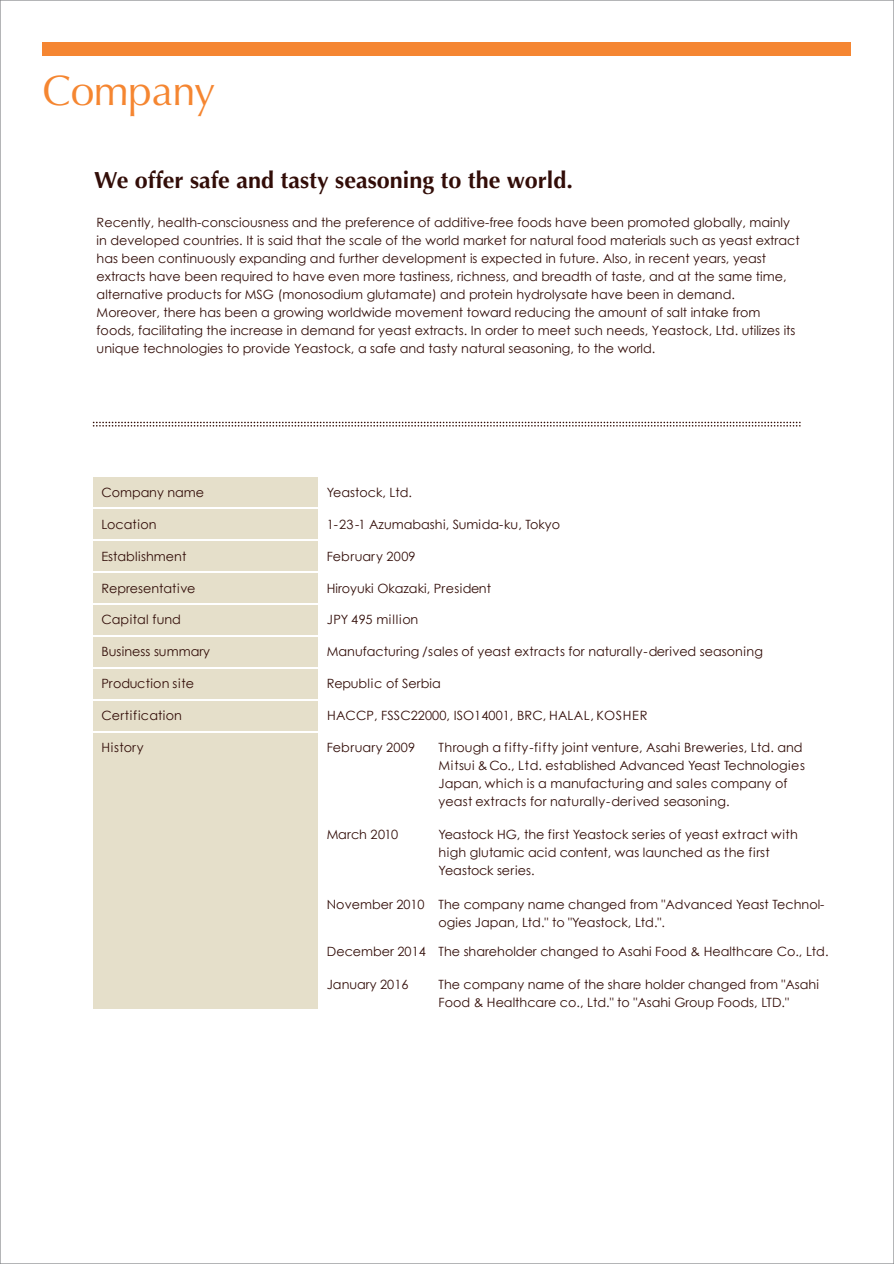
<style>
.page{position:relative;width:894px;height:1264px;background:#fff}
.page>*{position:absolute;margin:0;border:0;box-sizing:border-box;transform-origin:0 0}
.t1{font:42.45px "Optima";letter-spacing:-.02em;color:#f58631}
.t2{font:700 23.4px "Optima";color:#320d08}
.t3{font:12.75px/18px "Century Gothic";color:#320d08}
.t4{font:12.75px "Century Gothic";letter-spacing:.005em;color:#320c07}
.t5{font:12.75px "Century Gothic";letter-spacing:.02em;color:#320d08}
.t6{font:12.75px "Century Gothic";letter-spacing:.04em;color:#320d08}
.t7{font:12.75px "Century Gothic";letter-spacing:.025em;color:#320c07}
.t8{font:12.75px "Century Gothic";letter-spacing:.05em;color:#320d08}
</style>
<div class="page">
<div style="left:43px;top:43px;width:807px;height:13px;background:#f58632"></div>
<svg style="left:93px;top:421px;width:707px;height:5px"></svg>
<div style="left:93px;top:477px;width:224px;height:29px;background:#e5dfca"></div>
<div style="left:93px;top:509px;width:224px;height:29px;background:#e5dfca"></div>
<div style="left:93px;top:541px;width:224px;height:29px;background:#e5dfca"></div>
<div style="left:93px;top:573px;width:224px;height:29px;background:#e5dfca"></div>
<div style="left:93px;top:605px;width:224px;height:29px;background:#e5dfca"></div>
<div style="left:93px;top:637px;width:224px;height:29px;background:#e5dfca"></div>
<div style="left:93px;top:669px;width:224px;height:29px;background:#e5dfca"></div>
<div style="left:93px;top:701px;width:224px;height:29px;background:#e5dfca"></div>
<div style="left:93px;top:732px;width:224px;height:276px;background:#e5dfca"></div>
<h1 class="t1" style="left:42px;top:66px;width:175px">Company</h1>
<h2 class="t2" style="left:94px;top:167px;width:480px">We offer safe and tasty seasoning to the world.</h2>
<p class="t3" style="left:97px;top:213px;width:704px">Recently, health-consciousness and the preference of additive-free foods have been promoted globally, mainly in developed countries. It is said that the scale of the world market for natural food materials such as yeast extract has been continuously expanding and further development is expected in future. Also, in recent years, yeast extracts have been required to have even more tastiness, richness, and breadth of taste, and at the same time, alternative products for MSG (monosodium glutamate) and protein hydrolysate have been in demand.<br>Moreover, there has been a growing worldwide movement toward reducing the amount of salt intake from foods, facilitating the increase in demand for yeast extracts. In order to meet such needs, Yeastock, Ltd. utilizes its unique technologies to provide Yeastock, a safe and tasty natural seasoning, to the world.</p>
<p class="t3" style="left:101px;top:483px;width:104px">Company name</p>
<p class="t3" style="left:327px;top:483px;width:87px">Yeastock, Ltd.</p>
<p class="t3" style="left:101px;top:515px;width:57px">Location</p>
<p class="t3" style="left:327px;top:515px;width:235px">1-23-1 Azumabashi, Sumida-ku, Tokyo</p>
<p class="t3" style="left:101px;top:546px;width:86px">Establishment</p>
<p class="t5" style="left:327px;top:547px;width:90px">February 2009</p>
<p class="t3" style="left:101px;top:578px;width:96px">Representative</p>
<p class="t3" style="left:327px;top:578px;width:166px">Hiroyuki Okazaki, President</p>
<p class="t3" style="left:101px;top:610px;width:81px">Capital fund</p>
<p class="t6" style="left:327px;top:611px;width:93px">JPY 495 million</p>
<p class="t3" style="left:101px;top:642px;width:110px">Business summary</p>
<p class="t3" style="left:327px;top:642px;width:437px">Manufacturing /sales of yeast extracts for naturally-derived seasoning</p>
<p class="t4" style="left:101px;top:674px;width:94px">Production site</p>
<p class="t4" style="left:327px;top:674px;width:116px">Republic of Serbia</p>
<p class="t7" style="left:101px;top:706px;width:82px">Certification</p>
<p class="t4" style="left:327px;top:706px;width:322px">HACCP, FSSC22000, ISO14001, BRC, HALAL, KOSHER</p>
<p class="t8" style="left:101px;top:738px;width:44px">History</p>
<p class="t5" style="left:327px;top:738px;width:90px">February 2009</p>
<p class="t3" style="left:438px;top:738px;width:368px">Through a fifty-fifty joint venture, Asahi Breweries, Ltd. and Mitsui &amp; Co., Ltd. established Advanced Yeast Technologies Japan, which is a manufacturing and sales company of yeast extracts for naturally-derived seasoning.</p>
<p class="t3" style="left:327px;top:825px;width:73px">March 2010</p>
<p class="t3" style="left:438px;top:825px;width:361px">Yeastock HG, the first Yeastock series of yeast extract with high glutamic acid content, was launched as the first<br>Yeastock series.</p>
<p class="t3" style="left:438px;top:894px;width:387px;text-indent:-112px">November 2010 The company name changed from "Advanced Yeast Technol&shy;ogies Japan, Ltd." to "Yeastock, Ltd.".</p>
<p class="t3" style="left:327px;top:942px;width:503px">December 2014 The shareholder changed to Asahi Food &amp; Healthcare Co., Ltd.</p>
<p class="t3" style="left:327px;top:975px;width:83px">January 2016</p>
<p class="t3" style="left:438px;top:975px;width:382px">The company name of the share holder changed from "Asahi<br>Food &amp; Healthcare co., Ltd." to "Asahi Group Foods, LTD."</p>
</div>
